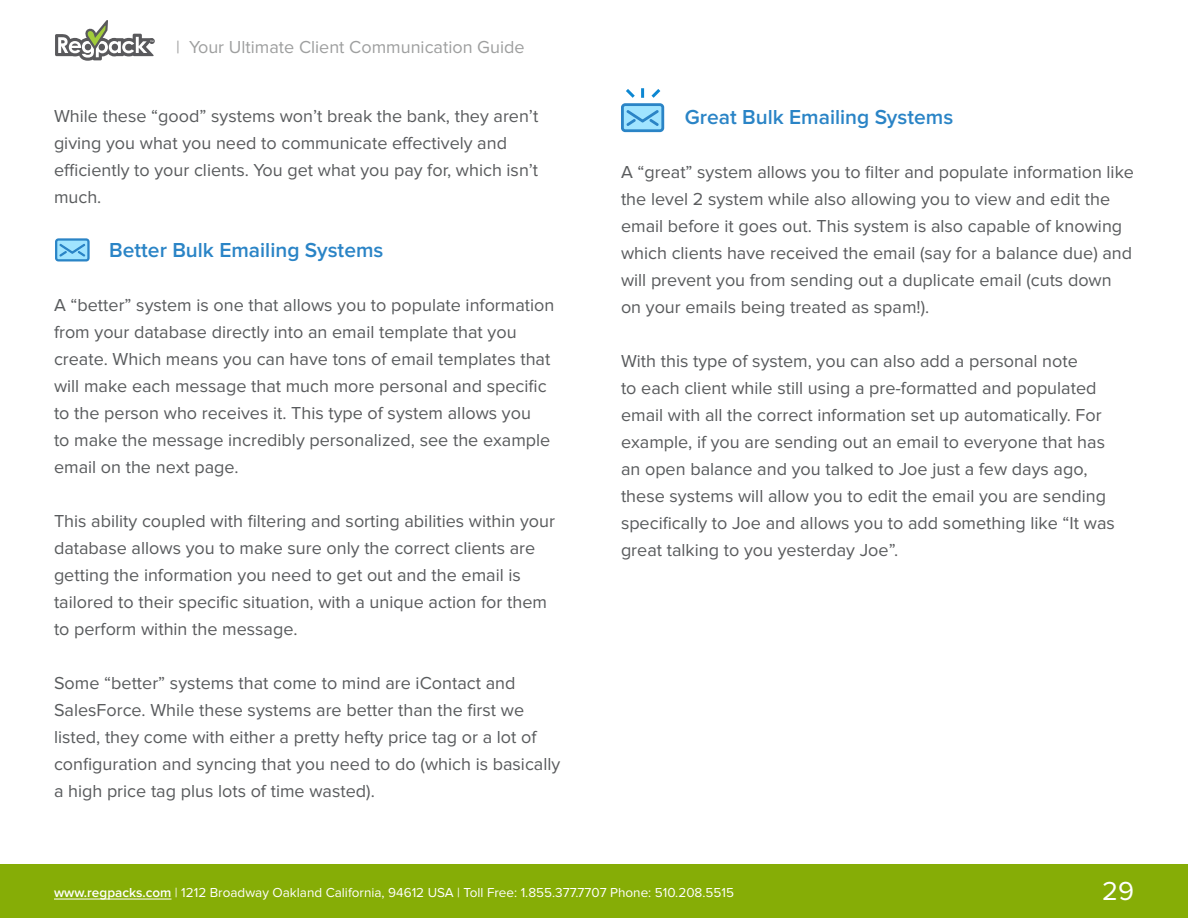
<style>
.page{position:relative;width:1188px;height:918px;background:#fff}
.page>*{position:absolute;margin:0;border:0;box-sizing:border-box;transform-origin:0 0}
.t1{font:27px "Proxima Nova";color:#fff}
.t2{font:600 21px "Proxima Nova";color:#2a84c6}
.t3{font:18px/27px "Proxima Nova";color:#595b5d}
.t4{font:18px "Proxima Nova";color:#9e9f9f}
.t5{font:13.5px "Proxima Nova";color:#fff}
.s1{font-weight:600}
</style>
<div class="page">
<div style="left:0;top:864px;width:1188px;height:53px;background:#86ad06"></div>
<hr style="left:54px;top:899px;width:117px;height:1px;background:#fff">
<svg style="left:55px;top:20px;width:100px;height:41px"></svg>
<svg style="left:55px;top:238px;width:35px;height:24px"></svg>
<svg style="left:621px;top:88px;width:44px;height:45px"></svg>
<p class="t4" style="left:176px;top:37px;width:350px">| Your Ultimate Client Communication Guide</p>
<p class="t3" style="left:54px;top:102px;width:486px">While these “good” systems won’t break the bank, they aren’t giving you what you need to communicate effectively and efficiently to your clients. You get what you pay for, which isn’t much.</p>
<p class="t2" style="left:109px;top:238px;width:276px">Better Bulk Emailing Systems</p>
<p class="t3" style="left:54px;top:291px;width:502px">A “better” system is one that allows you to populate information from your database directly into an email template that you create. Which means you can have tons of email templates that will make each message that much more personal and specific to the person who receives it. This type of system allows you<br>to make the message incredibly personalized, see the example email on the next page.</p>
<p class="t3" style="left:54px;top:507px;width:503px">This ability coupled with filtering and sorting abilities within your database allows you to make sure only the correct clients are getting the information you need to get out and the email is tailored to their specific situation, with a unique action for them to perform within the message.</p>
<p class="t3" style="left:54px;top:669px;width:508px">Some “better” systems that come to mind are iContact and SalesForce. While these systems are better than the first we listed, they come with either a pretty hefty price tag or a lot of configuration and syncing that you need to do (which is basically a high price tag plus lots of time wasted).</p>
<p class="t2" style="left:685px;top:105px;width:270px">Great Bulk Emailing Systems</p>
<p class="t3" style="left:621px;top:159px;width:515px">A “great” system allows you to filter and populate information like the level 2 system while also allowing you to view and edit the email before it goes out. This system is also capable of knowing which clients have received the email (say for a balance due) and will prevent you from sending out a duplicate email (cuts down on your emails being treated as spam!).</p>
<p class="t3" style="left:621px;top:348px;width:495px">With this type of system, you can also add a personal note<br>to each client while still using a pre-formatted and populated email with all the correct information set up automatically. For example, if you are sending out an email to everyone that has an open balance and you talked to Joe just a few days ago, these systems will allow you to edit the email you are sending specifically to Joe and allows you to add something like “It was great talking to you yesterday Joe”.</p>
<p class="t5" style="left:54px;top:885px;width:682px"><span class="s1">www.regpacks.com</span> | 1212 Broadway Oakland California, 94612 USA | Toll Free: 1.855.377.7707 Phone: 510.208.5515</p>
<h1 class="t1" style="left:1102px;top:876px;width:33px">29</h1>
</div>
